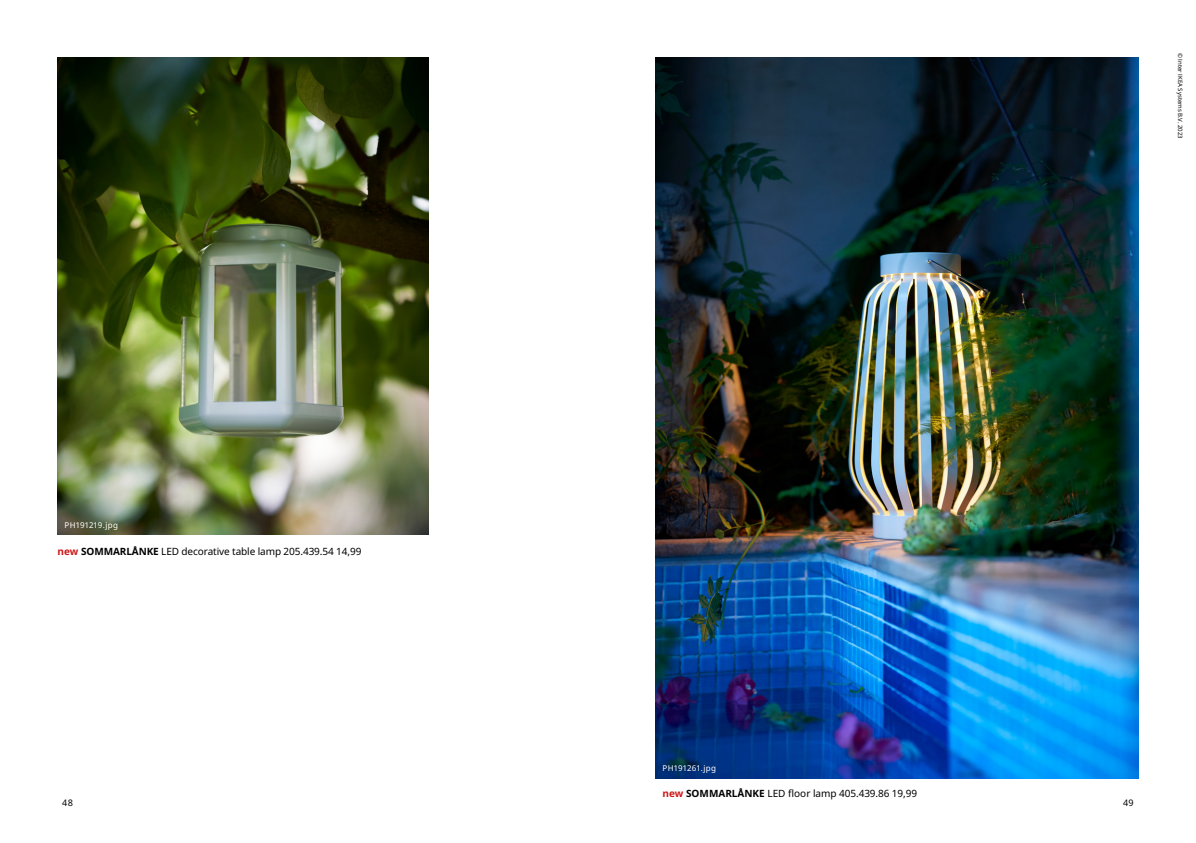
<style>
.page{position:relative;width:1196px;height:843px;background:#fff}
.page>*{position:absolute;margin:0;border:0;box-sizing:border-box;transform-origin:0 0}
.product_specs{font:10px "Noto IKEA Latin";letter-spacing:-.01em;color:#000}
.t1{font:9px "Noto IKEA Latin";color:#000}
.Body_Text_1{font:8px "Noto IKEA Latin";letter-spacing:.05em;color:#fff}
.t2{font:6px "Noto IKEA Latin";color:#000}
.s1{font-weight:700;color:#cd1719}
.s2{font-weight:700}
</style>
<div class="page">
<img style="left:655px;top:58px;width:483px;height:720px">
<img style="left:58px;top:58px;width:370px;height:476px">
<p class="t2" style="left:1184px;top:53px;width:87px;rotate:90deg">© Inter IKEA Systems B.V. 2023</p>
<p class="Body_Text_1" style="left:65px;top:519px;width:55px">PH191219.jpg</p>
<p class="product_specs" style="left:58px;top:544px;width:305px"><span class="s1">new</span> <span class="s2">SOMMARLÅNKE</span> LED decorative table lamp 205.439.54 14,99</p>
<p class="Body_Text_1" style="left:662px;top:762px;width:55px">PH191261.jpg</p>
<p class="product_specs" style="left:662px;top:786px;width:256px"><span class="s1">new</span> <span class="s2">SOMMARLÅNKE</span> LED floor lamp 405.439.86 19,99</p>
<p class="t1" style="left:62px;top:796px;width:12px">48</p>
<p class="t1" style="left:1122px;top:796px;width:12px">49</p>
</div>
